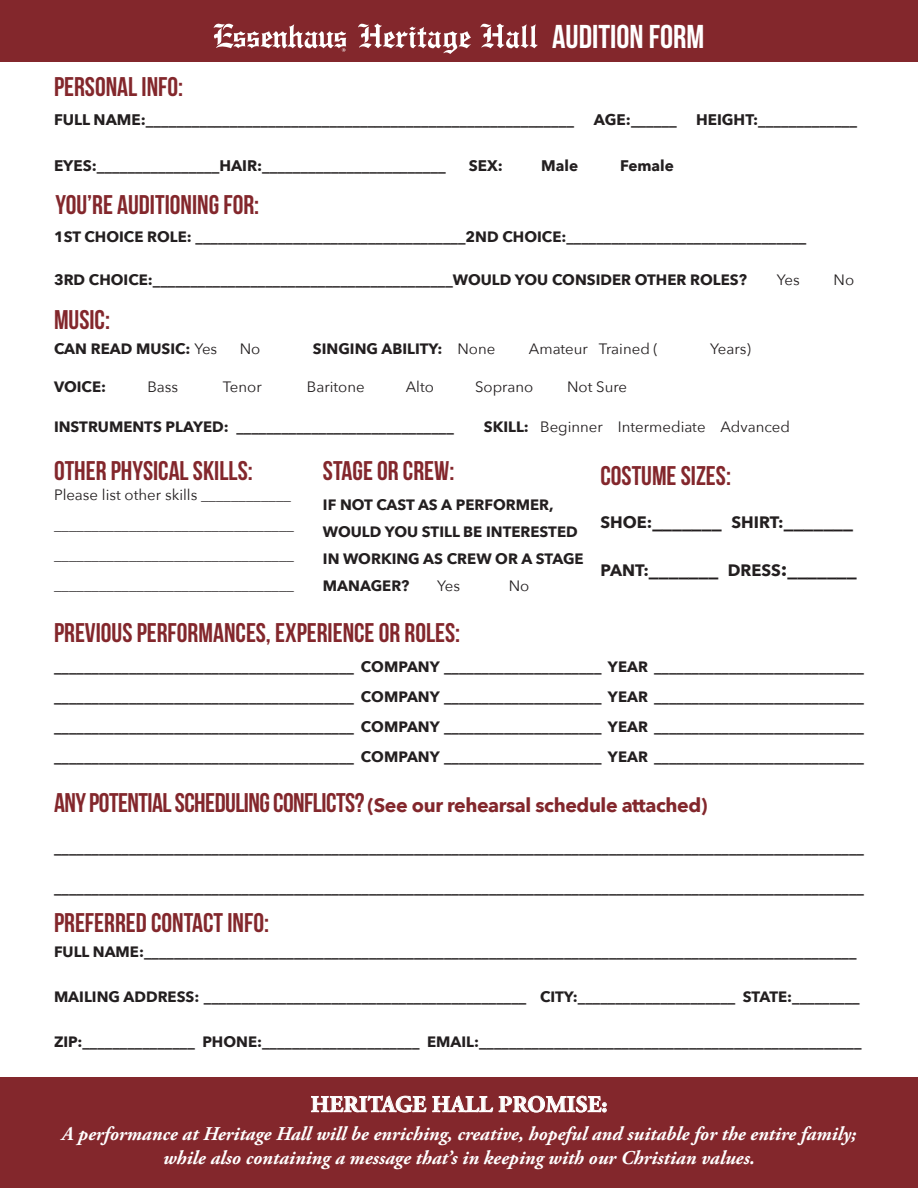
<style>
.page{position:relative;width:918px;height:1188px;background:#fff}
.page>*{position:absolute;margin:0;border:0;box-sizing:border-box;transform-origin:0 0}
.t1{font:33px "Bebas Neue";color:#fff}
.t2{font:27px "Bebas Neue";color:#83272c}
.t3{font:700 22.95px "Adobe Garamond Pro";letter-spacing:.015em;color:#fff}
.t4{font:700 19.8px "Avenir Next";color:#231f20}
.t5{font:italic 700 19.5px/23.4px "Adobe Garamond Pro";color:#fff;text-align:center}
.t6{font:700 19.5px "Avenir Next";letter-spacing:-.02em;color:#83272c}
.t7{font:700 15.3px "Avenir Next";color:#231f20}
.t8{font:700 15px/27px "Avenir Next";color:#231f20}
.t9{font:15px/30px "Avenir Next";color:#231f20}
.s1{font-size:15px}
.s2{font-weight:400}
.s3{font-weight:700}
.s4{font-size:16.5px}
.s5{font-family:"Bebas Neue";font-weight:400;font-size:27px}
</style>
<div class="page">
<div style="left:0;top:0;width:918px;height:62px;background:#83272c"></div>
<div style="left:0;top:1078px;width:918px;height:110px;background:#83272c"></div>
<svg style="left:311px;top:1095px;width:296px;height:18px"></svg>
<svg style="left:481px;top:24px;width:57px;height:24px"></svg>
<svg style="left:358px;top:24px;width:113px;height:30px"></svg>
<svg style="left:214px;top:23px;width:132px;height:29px"></svg>
<p class="t2" style="left:54px;top:72px;width:131px">PERSONAL INFO:</p>
<p class="t1" style="left:552px;top:19px;width:154px">AUDITION FORM</p>
<p class="t7" style="left:54px;top:106px;width:522px">FULL NAME:________________________________________________________</p>
<p class="t7" style="left:594px;top:106px;width:84px">AGE:______</p>
<p class="t7" style="left:696px;top:106px;width:163px">HEIGHT:________<span class="s1">___</span>__</p>
<p class="t7" style="left:54px;top:152px;width:393px">EYES:________________HAIR:________________________</p>
<p class="t7" style="left:469px;top:152px;width:36px">SEX:</p>
<p class="t7" style="left:541px;top:152px;width:38px">Male</p>
<p class="t7" style="left:620px;top:152px;width:55px">Female</p>
<p class="t2" style="left:56px;top:189px;width:205px">YOU’RE AUDITIONING FOR:</p>
<p class="t8" style="left:54px;top:223px;width:754px">1ST CHOICE ROLE: ____________________________________2ND CHOICE:________________________________</p>
<p class="t8" style="left:54px;top:266px;width:694px">3RD CHOICE:________________________________________WOULD YOU CONSIDER OTHER ROLES?</p>
<p class="t9" style="left:777px;top:264px;width:24px">Yes</p>
<p class="t9" style="left:834px;top:264px;width:22px">No</p>
<p class="t2" style="left:54px;top:304px;width:58px">MUSIC:</p>
<p class="t8" style="left:54px;top:335px;width:165px">CAN READ MUSIC: <span class="s2">Yes</span></p>
<p class="t9" style="left:240px;top:333px;width:22px">No</p>
<p class="t8" style="left:313px;top:335px;width:184px">SINGING ABILITY: <span class="s2">None</span></p>
<p class="t9" style="left:529px;top:333px;width:131px">Amateur Trained (</p>
<p class="t9" style="left:710px;top:333px;width:42px">Years)</p>
<p class="t8" style="left:54px;top:373px;width:54px">VOICE:</p>
<p class="t9" style="left:147px;top:371px;width:32px">Bass</p>
<p class="t9" style="left:223px;top:371px;width:40px">Tenor</p>
<p class="t9" style="left:307px;top:371px;width:59px">Baritone</p>
<p class="t9" style="left:406px;top:371px;width:30px">Alto</p>
<p class="t9" style="left:475px;top:371px;width:60px">Soprano</p>
<p class="t9" style="left:567px;top:371px;width:62px">Not Sure</p>
<p class="t8" style="left:54px;top:413px;width:401px">INSTRUMENTS PLAYED: _____________________________</p>
<p class="t9" style="left:484px;top:411px;width:308px"><span class="s3">SKILL:</span> Beginner Intermediate Advanced</p>
<p class="t2" style="left:54px;top:456px;width:200px">OTHER PHYSICAL SKILLS:</p>
<p class="t9" style="left:54px;top:479px;width:241px">Please list other skills ____________ ________________________________</p>
<p class="t9" style="left:54px;top:539px;width:241px">________________________________ ________________________________</p>
<p class="t2" style="left:323px;top:456px;width:133px">STAGE OR CREW:</p>
<p class="t8" style="left:323px;top:491px;width:262px">IF NOT CAST AS A PERFORMER,<br>WOULD YOU STILL BE INTERESTED<br>IN WORKING AS CREW OR A STAGE<br>MANAGER?</p>
<p class="t9" style="left:437px;top:570px;width:24px">Yes</p>
<p class="t9" style="left:509px;top:570px;width:22px">No</p>
<p class="t2" style="left:600px;top:460px;width:132px">COSTUME SIZES:</p>
<p class="t4" style="left:600px;top:504px;width:254px"><span class="s4">SHOE:</span>_______ <span class="s4">SHIRT:</span>_______</p>
<p class="t4" style="left:600px;top:552px;width:258px"><span class="s4">PANT:</span>_______ <span class="s4">DRESS</span>:_______</p>
<p class="t2" style="left:54px;top:618px;width:408px">PREVIOUS PERFORMANCES, EXPERIENCE OR ROLES:</p>
<p class="t8" style="left:54px;top:653px;width:811px">________________________________________ COMPANY _____________________ YEAR ____________________________</p>
<p class="t8" style="left:54px;top:683px;width:811px">________________________________________ COMPANY _____________________ YEAR ____________________________</p>
<p class="t8" style="left:54px;top:713px;width:811px">________________________________________ COMPANY _____________________ YEAR ____________________________</p>
<p class="t8" style="left:54px;top:743px;width:811px">________________________________________ COMPANY _____________________ YEAR ____________________________</p>
<p class="t6" style="left:54px;top:789px;width:655px"><span class="s5">ANY POTENTIAL SCHEDULING CONFLICTS?</span> (See our rehearsal schedule attached)</p>
<p class="t8" style="left:54px;top:834px;width:811px">____________________________________________________________________________________________________________</p>
<p class="t8" style="left:54px;top:874px;width:811px">____________________________________________________________________________________________________________</p>
<p class="t2" style="left:54px;top:908px;width:217px">PREFERRED CONTACT INFO:</p>
<p class="t8" style="left:54px;top:938px;width:804px">FULL NAME:_______________________________________________________________________________________________</p>
<p class="t8" style="left:54px;top:983px;width:807px">MAILING ADDRESS: ___________________________________________ CITY:_____________________ STATE:_________</p>
<p class="t8" style="left:54px;top:1028px;width:809px">ZIP:_______________ PHONE:_____________________ EMAIL:___________________________________________________</p>
<p class="t3" style="left:311px;top:1091px;width:298px">HERITAGE HALL PROMISE:</p>
<p class="t5" style="left:62px;top:1123px;width:796px">A performance at Heritage Hall will be enriching, creative, hopeful and suitable for the entire family; while also containing a message that’s in keeping with our Christian values.</p>
</div>
